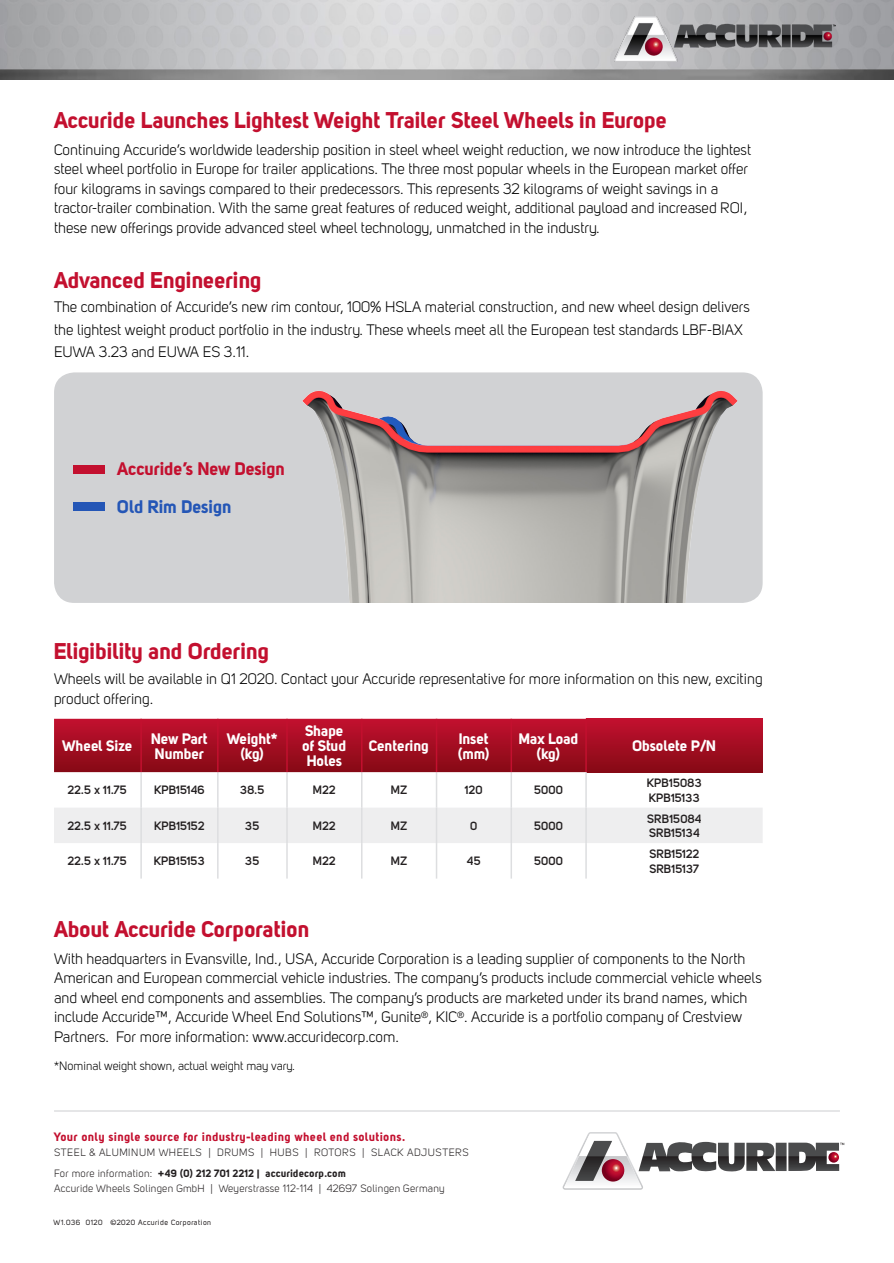
<style>
.page{position:relative;width:894px;height:1263px;background:#fff}
.page>*{position:absolute;margin:0;border:0;box-sizing:border-box;transform-origin:0 0}
.t1{font:22.5px "Uni Sans Bold";color:#c3102f}
.t2{font:18px "Uni Sans Bold";color:#c3102f}
.t3{font:18px "Uni Sans Bold";color:#2456b6}
.t4{font:15px/19.5px "Uni Sans Book";color:#000}
.t5{font:15px/15px "Uni Sans Bold";color:#fff}
.t6{font:700 12px "Uni Sans Semi";color:#231f20}
.t7{font:12px "Uni Sans Bold";letter-spacing:.045em;color:#c3102f}
.t8{font:12px "Uni Sans Book";color:#000}
.t9{font:10.5px "Uni Sans Book";letter-spacing:.025em;color:#231f20}
.t10{font:10.5px "Uni Sans Book";letter-spacing:.05em;color:#231f20}
.t11{font:10.5px "Uni Sans Bold";letter-spacing:.025em;color:#231f20}
.t12{font:7.5px "Uni Sans Regular";letter-spacing:.06em;color:#231f20}
.s1{font-family:"Uni Sans Book"}
</style>
<div class="page">
<div style="left:54px;top:372px;width:708px;height:231px;background:#d1d2d4;border-radius:20px"></div>
<hr style="left:54px;top:1110px;width:785px;height:1px;background:#dddee0">
<svg style="left:775px;top:1142px;width:11px;height:29px"></svg>
<svg style="left:562px;top:1132px;width:213px;height:57px"></svg>
<svg style="left:601px;top:1159px;width:23px;height:22px"></svg>
<svg style="left:788px;top:1142px;width:55px;height:29px"></svg>
<svg style="left:54px;top:719px;width:531px;height:53px;background:#a40d22"></svg>
<div style="left:586px;top:719px;width:176px;height:53px;background:linear-gradient(to bottom,#c2112f,#860a15)"></div>
<div style="left:54px;top:807px;width:708px;height:36px;background:#eeeeef"></div>
<hr style="left:140px;top:772px;width:2px;height:35px;background:#dddee0">
<hr style="left:217px;top:772px;width:1px;height:35px;background:#dddee0">
<hr style="left:286px;top:772px;width:1px;height:35px;background:#dddee0">
<hr style="left:361px;top:772px;width:1px;height:35px;background:#dddee0">
<hr style="left:435px;top:772px;width:2px;height:35px;background:#dddee0">
<hr style="left:510px;top:772px;width:2px;height:35px;background:#dddee0">
<hr style="left:140px;top:843px;width:2px;height:35px;background:#dddee0">
<hr style="left:217px;top:843px;width:1px;height:35px;background:#dddee0">
<hr style="left:286px;top:843px;width:1px;height:35px;background:#dddee0">
<hr style="left:361px;top:843px;width:1px;height:35px;background:#dddee0">
<hr style="left:435px;top:843px;width:2px;height:35px;background:#dddee0">
<hr style="left:510px;top:843px;width:2px;height:35px;background:#dddee0">
<hr style="left:140px;top:719px;width:2px;height:53px;background:#c3102f">
<hr style="left:217px;top:719px;width:1px;height:53px;background:#c3102f">
<hr style="left:286px;top:719px;width:1px;height:53px;background:#c3102f">
<hr style="left:361px;top:719px;width:1px;height:53px;background:#c3102f">
<hr style="left:435px;top:719px;width:2px;height:53px;background:#c3102f">
<hr style="left:510px;top:719px;width:2px;height:53px;background:#c3102f">
<hr style="left:140px;top:807px;width:2px;height:36px;background:#dddee0">
<hr style="left:217px;top:807px;width:1px;height:36px;background:#dddee0">
<hr style="left:286px;top:807px;width:1px;height:36px;background:#dddee0">
<hr style="left:361px;top:807px;width:1px;height:36px;background:#dddee0">
<hr style="left:435px;top:807px;width:2px;height:36px;background:#dddee0">
<hr style="left:510px;top:807px;width:2px;height:36px;background:#dddee0">
<hr style="left:585px;top:719px;width:1px;height:53px;background:#c3102f">
<hr style="left:585px;top:772px;width:1px;height:35px;background:#dddee0">
<hr style="left:585px;top:807px;width:1px;height:36px;background:#dddee0">
<hr style="left:585px;top:843px;width:1px;height:35px;background:#dddee0">
<img style="left:0;top:0;width:893px;height:79px">
<img style="left:614px;top:16px;width:221px;height:46px">
<img style="left:302px;top:390px;width:443px;height:213px">
<div style="left:74px;top:465px;width:31px;height:9px;background:#c3102f"></div>
<div style="left:74px;top:502px;width:31px;height:9px;background:#2456b6"></div>
<p class="t1" style="left:54px;top:106px;width:614px">Accuride Launches Lightest Weight Trailer Steel Wheels in Europe</p>
<p class="t4" style="left:54px;top:140px;width:698px">Continuing Accuride’s worldwide leadership position in steel wheel weight reduction, we now introduce the lightest steel wheel portfolio in Europe for trailer applications. The three most popular wheels in the European market offer four kilograms in savings compared to their predecessors. This represents 32 kilograms of weight savings in a tractor-trailer combination. With the same great features of reduced weight, additional payload and increased ROI, these new offerings provide advanced steel wheel technology, unmatched in the industry.</p>
<p class="t1" style="left:54px;top:266px;width:209px">Advanced Engineering</p>
<p class="t4" style="left:54px;top:296px;width:697px;line-height:22.5px">The combination of Accuride’s new rim contour, 100% HSLA material construction, and new wheel design delivers the lightest weight product portfolio in the industry. These wheels meet all the European test standards LBF-BIAX<br>EUWA 3.23 and EUWA ES 3.11.</p>
<p class="t2" style="left:117px;top:458px;width:169px">Accuride’s New Design</p>
<p class="t3" style="left:117px;top:496px;width:116px">Old Rim Design</p>
<p class="t1" style="left:54px;top:636px;width:217px">Eligibility and Ordering</p>
<p class="t4" style="left:54px;top:669px;width:709px">Wheels will be available in Q1 2020. Contact your Accuride representative for more information on this new, exciting product offering.</p>
<p class="t5" style="left:62px;top:738px;width:72px">Wheel Size</p>
<p class="t5" style="left:151px;top:730px;width:58px">New Part<br>Number</p>
<p class="t5" style="left:227px;top:730px;width:52px;text-align:center">Weight* (kg)</p>
<p class="t5" style="left:302px;top:723px;width:45px">Shape of Stud<br>Holes</p>
<p class="t5" style="left:369px;top:738px;width:61px">Centering</p>
<p class="t5" style="left:459px;top:730px;width:31px">Inset</p>
<p class="t5" style="left:458px;top:745px;width:33px">(mm)</p>
<p class="t5" style="left:518px;top:730px;width:61px;text-align:center">Max Load (kg)</p>
<p class="t5" style="left:632px;top:738px;width:85px">Obsolete P/N</p>
<p class="t6" style="left:68px;top:783px;width:61px">22.5 x 11.75</p>
<p class="t6" style="left:154px;top:783px;width:52px">KPB15146</p>
<p class="t6" style="left:240px;top:783px;width:26px">38.5</p>
<p class="t6" style="left:313px;top:783px;width:24px">M22</p>
<p class="t6" style="left:391px;top:783px;width:18px">MZ</p>
<p class="t6" style="left:465px;top:783px;width:19px">120</p>
<p class="t6" style="left:534px;top:783px;width:31px">5000</p>
<p class="t6" style="left:68px;top:818px;width:61px">22.5 x 11.75</p>
<p class="t6" style="left:154px;top:818px;width:52px">KPB15152</p>
<p class="t6" style="left:245px;top:818px;width:16px">35</p>
<p class="t6" style="left:313px;top:818px;width:24px">M22</p>
<p class="t6" style="left:391px;top:818px;width:18px">MZ</p>
<p class="t6" style="left:470px;top:818px;width:9px">0</p>
<p class="t6" style="left:534px;top:818px;width:31px">5000</p>
<p class="t6" style="left:68px;top:854px;width:61px">22.5 x 11.75</p>
<p class="t6" style="left:154px;top:854px;width:53px">KPB15153</p>
<p class="t6" style="left:245px;top:854px;width:16px">35</p>
<p class="t6" style="left:313px;top:854px;width:24px">M22</p>
<p class="t6" style="left:391px;top:854px;width:18px">MZ</p>
<p class="t6" style="left:466px;top:854px;width:16px">45</p>
<p class="t6" style="left:534px;top:854px;width:31px">5000</p>
<p class="t6" style="left:646px;top:775px;width:56px">KPB15083</p>
<p class="t6" style="left:648px;top:790px;width:53px">KPB15133</p>
<p class="t6" style="left:647px;top:811px;width:56px">SRB15084</p>
<p class="t6" style="left:648px;top:825px;width:52px">SRB15134</p>
<p class="t6" style="left:649px;top:846px;width:51px">SRB15122</p>
<p class="t6" style="left:649px;top:861px;width:52px">SRB15137</p>
<p class="t1" style="left:54px;top:914px;width:257px">About Accuride Corporation</p>
<p class="t4" style="left:54px;top:948px;width:709px">With headquarters in Evansville, Ind., USA, Accuride Corporation is a leading supplier of components to the North American and European commercial vehicle industries. The company’s products include commercial vehicle wheels and wheel end components and assemblies. The company’s products are marketed under its brand names, which include Accuride™, Accuride Wheel End Solutions™, Gunite<sup>®</sup>, KIC<sup>®</sup>. Accuride is a portfolio company of Crestview Partners. For more information: www.accuridecorp.com.</p>
<p class="t8" style="left:54px;top:1058px;width:242px">*Nominal weight shown, actual weight may vary.</p>
<p class="t7" style="left:54px;top:1129px;width:352px">Your only single source for industry-leading wheel end solutions.</p>
<p class="t10" style="left:54px;top:1146px;width:416px">STEEL &amp; ALUMINUM WHEELS | DRUMS | HUBS | ROTORS | SLACK ADJUSTERS</p>
<p class="t11" style="left:54px;top:1166px;width:293px"><span class="s1">For more information:</span> +49 (0) 212 701 2212 | accuridecorp.com</p>
<p class="t9" style="left:54px;top:1182px;width:392px">Accuride Wheels Solingen GmbH | Weyerstrasse 112-114 | 42697 Solingen Germany</p>
<p class="t12" style="left:54px;top:1218px;width:159px">W1.036 0120 ©2020 Accuride Corporation</p>
</div>
